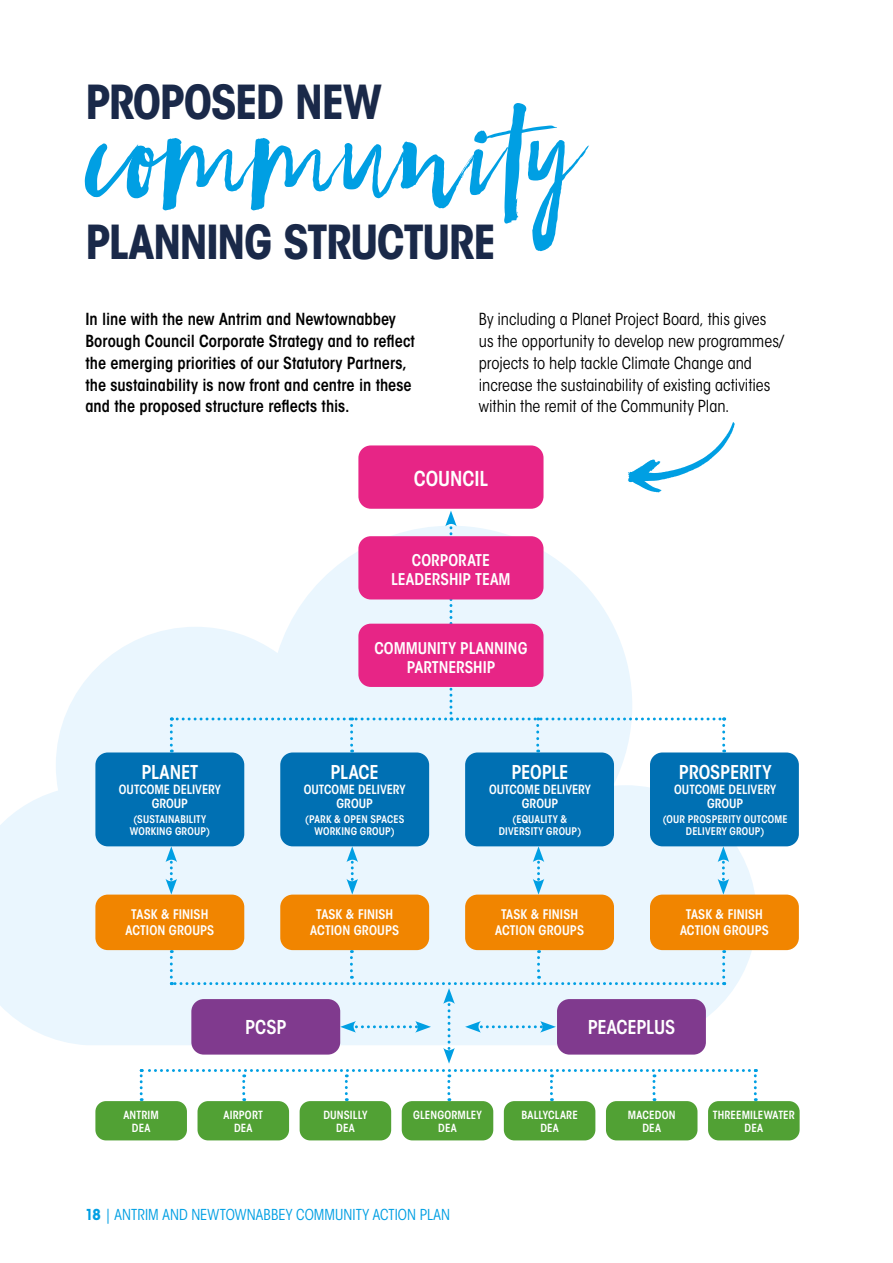
<style>
.page{position:relative;width:893px;height:1263px;background:#fff}
.page>*{position:absolute;margin:0;border:0;box-sizing:border-box;transform-origin:0 0}
.t1{font:135px "First Take";letter-spacing:.015em;color:#009fe3}
.t2{font:700 condensed 46.5px "ITC Avant Garde Std";letter-spacing:-.04em;color:#1a2949}
.t3{font:600 condensed 20.4px "ITC Avant Garde Std";letter-spacing:-.005em;color:#fff}
.t4{font:600 condensed 18.9px "ITC Avant Garde Std";letter-spacing:-.01em;color:#fff}
.t5{font:600 condensed 16.5px/21.8px "ITC Avant Garde Std";color:#000}
.t6{font:condensed 16.5px/21.8px "ITC Avant Garde Std";letter-spacing:-.005em;color:#000}
.t7{font:600 condensed 16.05px/18.9px "ITC Avant Garde Std";color:#fff;text-align:center}
.t8{font:condensed 15px "ITC Avant Garde Std";letter-spacing:.005em;color:#009fe3}
.t9{font:600 condensed 13.2px/16px "ITC Avant Garde Std";letter-spacing:.01em;color:#fff;text-align:center}
.t10{font:600 condensed 12.6px/13.5px "ITC Avant Garde Std";color:#fff;text-align:center}
.t11{font:600 condensed 11.25px/13.6px "ITC Avant Garde Std";letter-spacing:.015em;color:#fff;text-align:center}
.t12{font:600 condensed 10.5px/12px "ITC Avant Garde Std";letter-spacing:.015em;color:#fff;text-align:center}
.s1{font-weight:700}
</style>
<div class="page">
<svg style="left:0;top:629px;width:757px;height:416px;fill:#eaf6fe"></svg>
<svg style="left:628px;top:422px;width:107px;height:70px"></svg>
<div style="left:95px;top:752px;width:149px;height:94px;background:#0070b3;border-radius:12px"></div>
<div style="left:280px;top:752px;width:149px;height:94px;background:#0070b3;border-radius:12px"></div>
<div style="left:465px;top:752px;width:149px;height:94px;background:#0070b3;border-radius:12px"></div>
<div style="left:650px;top:752px;width:149px;height:94px;background:#0070b3;border-radius:12px"></div>
<div style="left:95px;top:894px;width:149px;height:56px;background:#f18500;border-radius:12px"></div>
<div style="left:280px;top:894px;width:149px;height:56px;background:#f18500;border-radius:12px"></div>
<div style="left:465px;top:894px;width:149px;height:56px;background:#f18500;border-radius:12px"></div>
<div style="left:650px;top:894px;width:149px;height:56px;background:#f18500;border-radius:12px"></div>
<div style="left:95px;top:1101px;width:92px;height:39px;background:#51a134;border-radius:11px"></div>
<div style="left:198px;top:1101px;width:91px;height:39px;background:#51a134;border-radius:11px"></div>
<div style="left:300px;top:1101px;width:91px;height:39px;background:#51a134;border-radius:11px"></div>
<div style="left:402px;top:1101px;width:91px;height:39px;background:#51a134;border-radius:11px"></div>
<div style="left:504px;top:1101px;width:91px;height:39px;background:#51a134;border-radius:11px"></div>
<div style="left:606px;top:1101px;width:91px;height:39px;background:#51a134;border-radius:11px"></div>
<div style="left:708px;top:1101px;width:92px;height:39px;background:#51a134;border-radius:11px"></div>
<svg style="left:166px;top:846px;width:11px;height:48px"></svg>
<svg style="left:346px;top:846px;width:12px;height:48px"></svg>
<svg style="left:533px;top:846px;width:11px;height:48px"></svg>
<svg style="left:170px;top:511px;width:555px;height:241px"></svg>
<svg style="left:718px;top:846px;width:11px;height:48px"></svg>
<div style="left:358px;top:445px;width:185px;height:64px;background:#e72586;border-radius:12px"></div>
<div style="left:358px;top:536px;width:185px;height:63px;background:#e72586;border-radius:12px"></div>
<div style="left:358px;top:624px;width:185px;height:63px;background:#e72586;border-radius:12px"></div>
<svg style="left:170px;top:950px;width:555px;height:113px;background:#cbc3df"></svg>
<svg style="left:140px;top:1069px;width:617px;height:32px"></svg>
<h2 class="t2" style="left:85px;top:73px;width:298px">PROPOSED NEW</h2>
<h1 class="t1" style="left:85px;top:95px;width:491px">community</h1>
<h2 class="t2" style="left:85px;top:213px;width:413px">PLANNING STRUCTURE</h2>
<p class="t5" style="left:85px;top:308px;width:331px">In line with the new Antrim and Newtownabbey Borough Council Corporate Strategy and to reflect the emerging priorities of our Statutory Partners, the sustainability is now front and centre in these and the proposed structure reflects this.</p>
<p class="t6" style="left:479px;top:309px;width:306px">By including a Planet Project Board, this gives us the opportunity to develop new programmes/ projects to help tackle Climate Change and increase the sustainability of existing activities within the remit of the Community Plan.</p>
<p class="t3" style="left:414px;top:466px;width:76px">COUNCIL</p>
<p class="t7" style="left:391px;top:551px;width:121px">CORPORATE<br>LEADERSHIP TEAM</p>
<p class="t4" style="left:141px;top:761px;width:58px">PLANET</p>
<p class="t10" style="left:119px;top:783px;width:103px">OUTCOME DELIVERY<br>GROUP</p>
<p class="t12" style="left:130px;top:813px;width:82px">(SUSTAINABILITY<br>WORKING GROUP)</p>
<p class="t7" style="left:374px;top:638px;width:154px">COMMUNITY PLANNING<br>PARTNERSHIP</p>
<p class="t4" style="left:331px;top:761px;width:50px">PLACE</p>
<p class="t10" style="left:304px;top:783px;width:103px">OUTCOME DELIVERY<br>GROUP</p>
<p class="t12" style="left:305px;top:813px;width:101px">(PARK &amp; OPEN SPACES<br>WORKING GROUP)</p>
<p class="t4" style="left:511px;top:761px;width:59px">PEOPLE</p>
<p class="t10" style="left:489px;top:783px;width:103px">OUTCOME DELIVERY<br>GROUP</p>
<p class="t12" style="left:499px;top:813px;width:84px">(EQUALITY &amp;<br>DIVERSITY GROUP)</p>
<p class="t4" style="left:679px;top:761px;width:94px">PROSPERITY</p>
<p class="t10" style="left:674px;top:783px;width:103px">OUTCOME DELIVERY<br>GROUP</p>
<p class="t12" style="left:663px;top:813px;width:126px">(OUR PROSPERITY OUTCOME<br>DELIVERY GROUP)</p>
<p class="t9" style="left:125px;top:906px;width:90px">TASK &amp; FINISH<br>ACTION GROUPS</p>
<p class="t9" style="left:310px;top:906px;width:90px">TASK &amp; FINISH<br>ACTION GROUPS</p>
<p class="t9" style="left:495px;top:906px;width:90px">TASK &amp; FINISH<br>ACTION GROUPS</p>
<p class="t9" style="left:680px;top:906px;width:90px">TASK &amp; FINISH<br>ACTION GROUPS</p>
<p class="t4" style="left:245px;top:1015px;width:43px">PCSP</p>
<p class="t4" style="left:588px;top:1015px;width:89px">PEACEPLUS</p>
<p class="t11" style="left:123px;top:1107px;width:37px">ANTRIM<br>DEA</p>
<p class="t11" style="left:224px;top:1107px;width:41px">AIRPORT<br>DEA</p>
<p class="t11" style="left:323px;top:1107px;width:45px">DUNSILLY<br>DEA</p>
<p class="t11" style="left:413px;top:1107px;width:70px">GLENGORMLEY<br>DEA</p>
<p class="t11" style="left:521px;top:1107px;width:58px">BALLYCLARE<br>DEA</p>
<p class="t11" style="left:628px;top:1107px;width:49px">MACEDON<br>DEA</p>
<p class="t11" style="left:713px;top:1107px;width:83px">THREEMILEWATER<br>DEA</p>
<p class="t8" style="left:85px;top:1205px;width:367px"><span class="s1">18</span> | ANTRIM AND NEWTOWNABBEY COMMUNITY ACTION PLAN</p>
</div>
